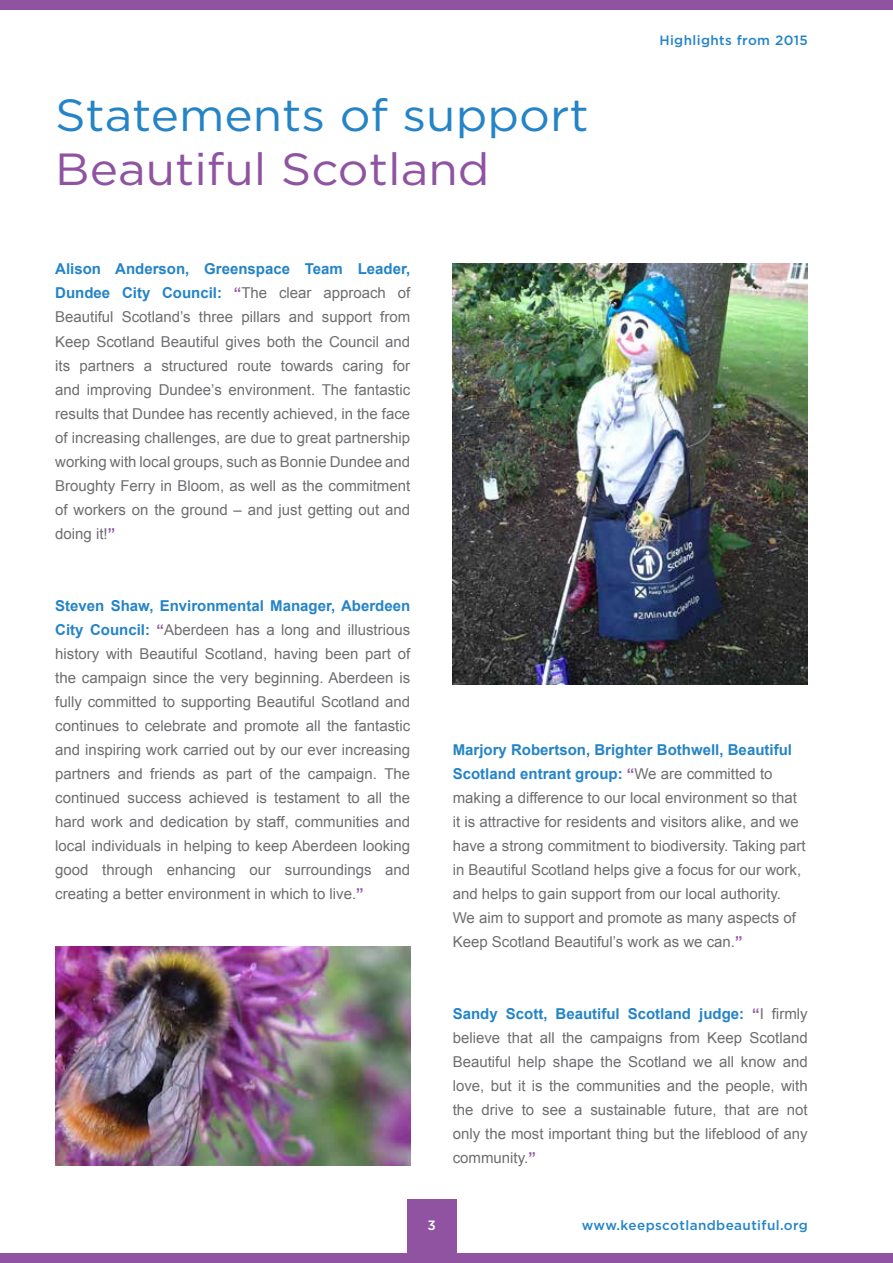
<style>
.page{position:relative;width:893px;height:1263px;background:#fff}
.page>*{position:absolute;margin:0;border:0;box-sizing:border-box;transform-origin:0 0}
.t1{font:45px "Gotham";color:#2484c6;scale:1.06 1}
.t2{font:45px "Gotham";color:#8f53a1;scale:1.06 1}
.t3{font:15px/24px "Arial";color:#6d6e71;text-align:justify}
.t4{font:500 13.5px "Gotham";letter-spacing:.03em;color:#2484c6}
.t5{font:500 13.5px "Gotham";color:#fff}
.s1{font-weight:700;color:#2484c6}
.s2{font-weight:700;color:#8f53a1}
</style>
<div class="page">
<div style="left:407px;top:1199px;width:50px;height:64px;background:#8f53a1"></div>
<div style="left:0;top:1253px;width:893px;height:10px;background:#8f53a1"></div>
<div style="left:0;top:0;width:893px;height:10px;background:#8f53a1"></div>
<img style="left:453px;top:264px;width:355px;height:421px">
<img style="left:55px;top:946px;width:355px;height:219px">
<h1 class="t1" style="left:55px;top:90px;width:505px">Statements of support</h1>
<h1 class="t2" style="left:55px;top:144px;width:411px">Beautiful Scotland</h1>
<p class="t3" style="left:55px;top:257px;width:356px"><span class="s1">Alison Anderson, Greenspace Team Leader, Dundee City Council:</span> <span class="s2">“</span>The clear approach of Beautiful Scotland’s three pillars and support from Keep Scotland Beautiful gives both the Council and its partners a structured route towards caring for and improving Dundee’s environment. The fantastic results that Dundee has recently achieved, in the face of increasing challenges, are due to great partnership working with local groups, such as Bonnie Dundee and Broughty Ferry in Bloom, as well as the commitment of workers on the ground – and just getting out and doing it!<span class="s2">”</span></p>
<p class="t4" style="left:659px;top:33px;width:150px">Highlights from 2015</p>
<p class="t3" style="left:55px;top:593px;width:356px"><span class="s1">Steven Shaw, Environmental Manager, Aberdeen City Council:</span> <span class="s2">“</span>Aberdeen has a long and illustrious history with Beautiful Scotland, having been part of the campaign since the very beginning. Aberdeen is fully committed to supporting Beautiful Scotland and continues to celebrate and promote all the fantastic and inspiring work carried out by our ever increasing partners and friends as part of the campaign. The continued success achieved is testament to all the hard work and dedication by staff, communities and local individuals in helping to keep Aberdeen looking good through enhancing our surroundings and creating a better environment in which to live.<span class="s2">”</span></p>
<p class="t3" style="left:453px;top:737px;width:354px;text-align:left"><span class="s1">Marjory Robertson, Brighter Bothwell, Beautiful Scotland entrant group:</span> <span class="s2">“</span>We are committed to making a difference to our local environment so that it is attractive for residents and visitors alike, and we have a strong commitment to biodiversity. Taking part in Beautiful Scotland helps give a focus for our work, and helps to gain support from our local authority.<br>We aim to support and promote as many aspects of Keep Scotland Beautiful’s work as we can.<span class="s2">”</span></p>
<p class="t3" style="left:453px;top:1001px;width:356px"><span class="s1">Sandy Scott, Beautiful Scotland judge:</span> <span class="s2">“</span>I firmly believe that all the campaigns from Keep Scotland Beautiful help shape the Scotland we all know and love, but it is the communities and the people, with the drive to see a sustainable future, that are not only the most important thing but the lifeblood of any community.<span class="s2">”</span></p>
<p class="t5" style="left:427px;top:1217px;width:10px">3</p>
<p class="t4" style="left:582px;top:1217px;width:228px">www.keepscotlandbeautiful.org</p>
</div>
